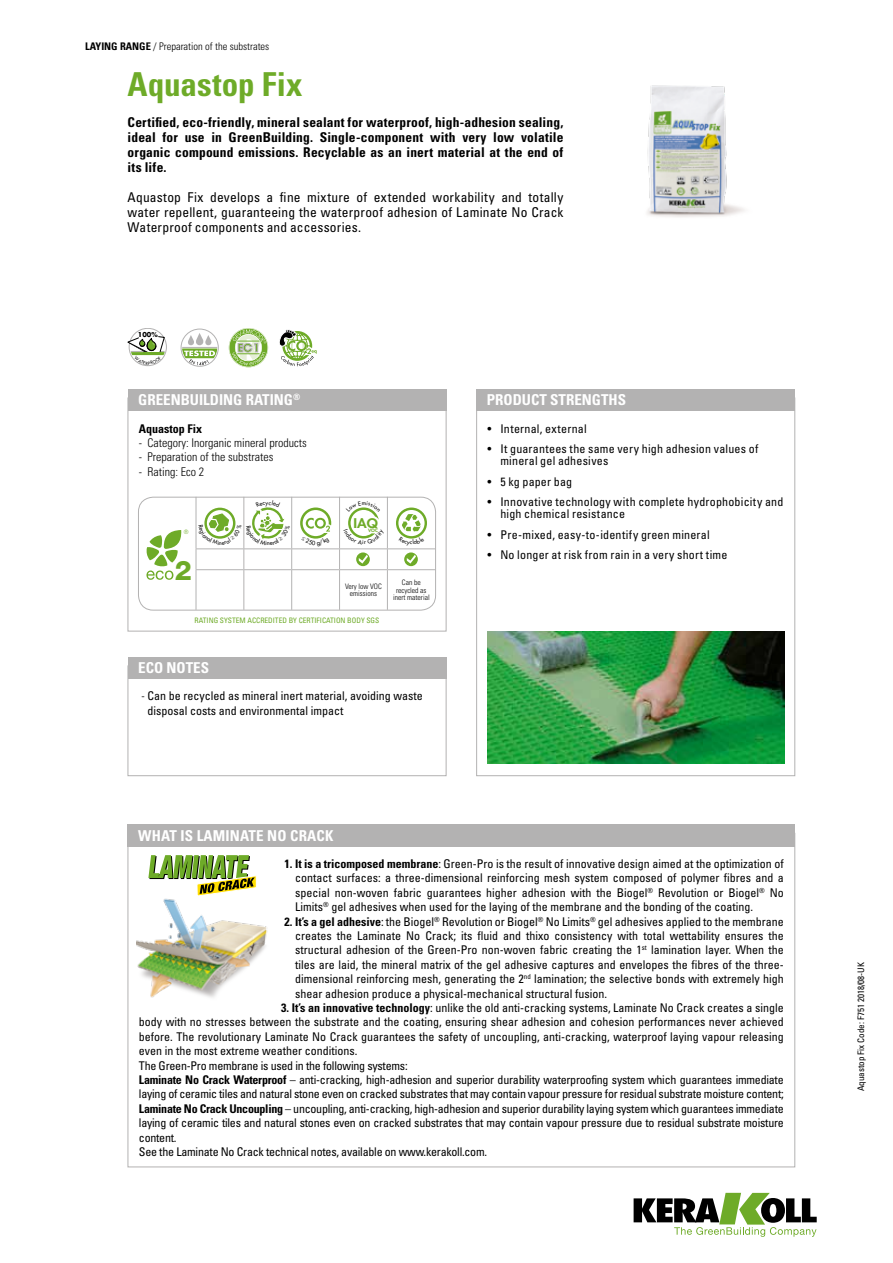
<style>
.page{position:relative;width:893px;height:1263px;background:#fff}
.page>*{position:absolute;margin:0;border:0;box-sizing:border-box;transform-origin:0 0}
.t1{font:700 condensed 33px "Univers LT Std";letter-spacing:.005em;color:#6eab28}
.t2{font:800 27px "Helvetica Neue LT Std";color:#6eab28}
.t3{font:700 condensed 15px "Univers LT Std";color:#fff}
.t4{font:700 condensed 13.5px/15px "Univers LT Std";letter-spacing:.015em;color:#000;text-align:justify}
.t5{font:condensed 13.5px/15px "Univers LT Std";letter-spacing:.015em;color:#000;text-align:justify}
.t6{font:800 12.75px "Futura Std";color:#6eab28;scale:1.11 1}
.t7{font:condensed 12px/14.4px "Univers LT Std";color:#000}
.t8{font:condensed 12px/14.4px "Univers LT Std";letter-spacing:-.02em;color:#000}
.t9{font:condensed 12px/12px "Univers LT Std";letter-spacing:.02em;color:#000}
.t10{font:300 condensed 12px "Univers LT Std";color:#000}
.t11{font:700 condensed 12px "Univers LT Std";color:#000}
.t12{font:300 condensed 10.5px "Univers LT Std";color:#000}
.t13{font:condensed 9px "Univers LT Std";color:#000}
.t14{font:300 condensed 7.5px/7.5px "Univers LT Std";color:#000;text-align:center}
.t15{font:condensed 7.5px "Univers LT Std";color:#6eab28}
.t16{font:700 6.6px "Futura Std";color:#000}
.t17{font:300 condensed 6px "Univers LT Std";color:#6eab28}
.t18{font:800 4.35px "Futura Std";color:#6eab28;scale:1.11 1}
.s1{font-weight:700}
.s2{font-size:13.05px}
.s3{font-weight:300}
</style>
<div class="page">
<svg style="left:634px;top:1193px;width:183px;height:44px"></svg>
<div style="left:476px;top:389px;width:319px;height:21px;background:#b3b2b2"></div>
<div style="left:128px;top:665px;width:318px;height:111px;border:1px solid #b3b2b2"></div>
<div style="left:128px;top:657px;width:318px;height:21px;background:#b3b2b2"></div>
<div style="left:128px;top:398px;width:318px;height:233px;border:1px solid #b3b2b2"></div>
<div style="left:128px;top:389px;width:318px;height:21px;background:#b3b2b2"></div>
<img style="left:487px;top:631px;width:298px;height:132px">
<div style="left:138px;top:497px;width:298px;height:113px;border:1px solid #b3b2b2;border-radius:15px"></div>
<hr style="left:244px;top:497px;width:1px;height:51px;background:#b3b2b2">
<hr style="left:291px;top:497px;width:1px;height:51px;background:#b3b2b2">
<hr style="left:339px;top:497px;width:1px;height:51px;background:#b3b2b2">
<hr style="left:292px;top:548px;width:48px;height:1px;background:#b3b2b2">
<hr style="left:387px;top:548px;width:48px;height:1px;background:#b3b2b2">
<hr style="left:196px;top:569px;width:48px;height:1px;background:#b3b2b2">
<hr style="left:196px;top:570px;width:1px;height:40px;background:#b3b2b2">
<hr style="left:244px;top:569px;width:48px;height:1px;background:#b3b2b2">
<hr style="left:243px;top:570px;width:1px;height:40px;background:#b3b2b2">
<hr style="left:292px;top:569px;width:48px;height:1px;background:#b3b2b2">
<hr style="left:291px;top:570px;width:1px;height:40px;background:#b3b2b2">
<hr style="left:340px;top:569px;width:47px;height:1px;background:#b3b2b2">
<hr style="left:339px;top:570px;width:1px;height:40px;background:#b3b2b2">
<hr style="left:387px;top:569px;width:48px;height:1px;background:#b3b2b2">
<hr style="left:387px;top:570px;width:1px;height:40px;background:#b3b2b2">
<hr style="left:387px;top:497px;width:1px;height:51px;background:#b3b2b2">
<hr style="left:196px;top:497px;width:1px;height:51px;background:#b3b2b2">
<svg style="left:146px;top:530px;width:36px;height:50px"></svg>
<div style="left:300px;top:507px;width:31px;height:32px;border:3px solid #6eab28;border-radius:50%"></div>
<div style="left:396px;top:507px;width:31px;height:32px;border:2px solid #6eab28;border-radius:50%"></div>
<svg style="left:404px;top:552px;width:14px;height:14px"></svg>
<svg style="left:407px;top:555px;width:9px;height:9px"></svg>
<img style="left:647px;top:85px;width:98px;height:132px">
<svg style="left:229px;top:328px;width:39px;height:39px"></svg>
<div style="left:129px;top:328px;width:38px;height:38px;border:1px solid #b3b2b2;border-radius:50%"></div>
<div style="left:181px;top:329px;width:38px;height:38px;border:1px solid #b3b2b2;border-radius:50%"></div>
<svg style="left:182px;top:333px;width:35px;height:32px"></svg>
<svg style="left:279px;top:329px;width:38px;height:37px"></svg>
<svg style="left:148px;top:855px;width:109px;height:36px"></svg>
<img style="left:136px;top:891px;width:131px;height:107px">
<div style="left:128px;top:824px;width:667px;height:22px;background:#b3b2b2"></div>
<svg style="left:196px;top:500px;width:96px;height:69px"></svg>
<svg style="left:301px;top:518px;width:31px;height:21px"></svg>
<svg style="left:339px;top:507px;width:49px;height:62px"></svg>
<svg style="left:399px;top:514px;width:25px;height:25px"></svg>
<svg style="left:128px;top:333px;width:37px;height:32px"></svg>
<p class="t12" style="left:85px;top:40px;width:186px"><span class="s1">LAYING RANGE</span> / Preparation of the substrates</p>
<h1 class="t1" style="left:128px;top:64px;width:176px">Aquastop Fix</h1>
<p class="t4" style="left:128px;top:114px;width:437px">Certified, eco-friendly, mineral sealant for waterproof, high-adhesion sealing, ideal for use in GreenBuilding. Single-component with very low volatile organic compound emissions. Recyclable as an inert material at the end of its life.</p>
<p class="t5" style="left:128px;top:189px;width:437px">Aquastop Fix develops a fine mixture of extended workability and totally water repellent, guaranteeing the waterproof adhesion of Laminate No Crack Waterproof components and accessories.</p>
<p class="t16" style="left:138px;top:330px;width:21px">100%</p>
<p class="t3" style="left:138px;top:391px;width:164px">GREENBUILDING RATING<sup>®</sup></p>
<p class="t11" style="left:139px;top:421px;width:65px">Aquastop Fix</p>
<p class="t10" style="left:139px;top:435px;width:169px">- Category: Inorganic mineral products</p>
<p class="t10" style="left:139px;top:450px;width:136px">- Preparation of the substrates</p>
<p class="t10" style="left:139px;top:464px;width:67px">- Rating: Eco 2</p>
<p class="t17" style="left:184px;top:529px;width:6px">®</p>
<h2 class="t2" style="left:175px;top:554px;width:19px">2</h2>
<p class="t6" style="left:354px;top:515px;width:23px"><span class="s2">I</span>AQ</p>
<p class="t18" style="left:368px;top:528px;width:10px">VOC</p>
<p class="t14" style="left:345px;top:582px;width:38px">Very low VOC emissions</p>
<p class="t14" style="left:393px;top:579px;width:38px">Can be recycled as inert material</p>
<p class="t15" style="left:195px;top:615px;width:186px">RATING SYSTEM ACCREDITED BY CERTIFICATION BODY SGS</p>
<p class="t3" style="left:138px;top:658px;width:72px">ECO NOTES</p>
<p class="t7" style="left:147px;top:688px;width:277px;line-height:15px;text-indent:-6px"><span class="s3">-</span> Can be recycled as mineral inert material, avoiding waste disposal costs and environmental impact</p>
<p class="t3" style="left:138px;top:826px;width:197px">WHAT IS LAMINATE NO CRACK</p>
<p class="t3" style="left:487px;top:391px;width:141px">PRODUCT STRENGTHS</p>
<p class="t7" style="left:488px;top:421px;width:101px">• Internal, external</p>
<p class="t7" style="left:500px;top:443px;width:260px;line-height:12px;text-indent:-13px">• It guarantees the same very high adhesion values of mineral gel adhesives</p>
<p class="t7" style="left:488px;top:474px;width:86px">• 5 kg paper bag</p>
<p class="t9" style="left:500px;top:496px;width:284px;text-indent:-13px">• Innovative technology with complete hydrophobicity and high chemical resistance</p>
<p class="t9" style="left:488px;top:528px;width:224px">• Pre-mixed, easy-to-identify green mineral</p>
<p class="t9" style="left:488px;top:549px;width:241px">• No longer at risk from rain in a very short time</p>
<p class="t7" style="left:295px;top:856px;width:490px;text-align:justify;text-indent:-11px"><span class="s1">1. It is a tricomposed membrane</span>: Green-Pro is the result of innovative design aimed at the optimization of contact surfaces: a three-dimensional reinforcing mesh system composed of polymer fibres and a special non-woven fabric guarantees higher adhesion with the Biogel<sup>®</sup> Revolution or Biogel<sup>®</sup> No Limits<sup>®</sup> gel adhesives when used for the laying of the membrane and the bonding of the coating.</p>
<p class="t7" style="left:295px;top:914px;width:490px;text-align:justify;text-indent:-11px"><span class="s1">2. It’s a gel adhesive</span>: the Biogel<sup>®</sup> Revolution or Biogel<sup>®</sup> No Limits<sup>®</sup> gel adhesives applied to the membrane creates the Laminate No Crack; its fluid and thixo consistency with total wettability ensures the structural adhesion of the Green-Pro non-woven fabric creating the 1<sup>st</sup> lamination layer. When the tiles are laid, the mineral matrix of the gel adhesive captures and envelopes the fibres of the three&shy;dimensional reinforcing mesh, generating the 2<sup>nd</sup> lamination; the selective bonds with extremely high shear adhesion produce a physical-mechanical structural fusion.</p>
<p class="t8" style="left:139px;top:1000px;width:646px;text-indent:142px"><span class="s1">3. It’s an innovative technology</span>: unlike the old anti-cracking systems, Laminate No Crack creates a single body with no stresses between the substrate and the coating, ensuring shear adhesion and cohesion performances never achieved before. The revolutionary Laminate No Crack guarantees the safety of uncoupling, anti-cracking, waterproof laying vapour releasing even in the most extreme weather conditions.<br>The Green-Pro membrane is used in the following systems:<br><span class="s1">Laminate No Crack Waterproof</span> – anti-cracking, high-adhesion and superior durability waterproofing system which guarantees immediate laying of ceramic tiles and natural stone even on cracked substrates that may contain vapour pressure for residual substrate moisture content; <span class="s1">Laminate No Crack Uncoupling</span> – uncoupling, anti-cracking, high-adhesion and superior durability laying system which guarantees immediate laying of ceramic tiles and natural stones even on cracked substrates that may contain vapour pressure due to residual substrate moisture content.<br>See the Laminate No Crack technical notes, available on www.kerakoll.com.</p>
<p class="t13" style="left:855px;top:1091px;width:130px;rotate:-90deg">Aquastop Fix Code: F751 2018/08-UK</p>
</div>
